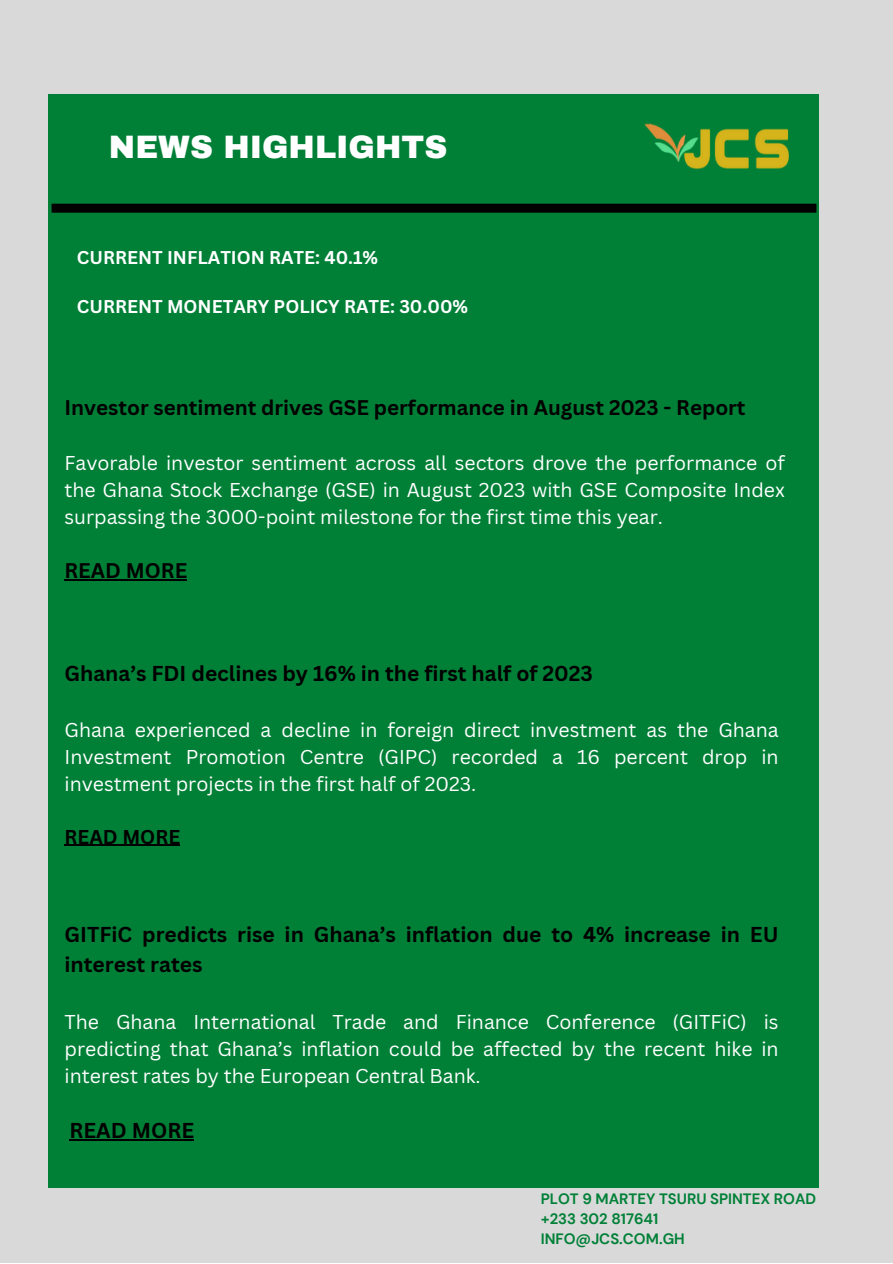
<style>
.page{position:relative;width:893px;height:1264px;background:#fff}
.page>*{position:absolute;margin:0;border:0;box-sizing:border-box;transform-origin:0 0}
.t1{font:900 31.65px "Archivo";color:#fff}
.t2{font:700 21px/29.2px "Canva Sans";color:#000}
.t3{font:700 20.55px "Canva Sans";color:#000}
.t4{font:19.5px/27px "Canva Sans";color:#fff;text-align:justify}
.t5{font:700 19.5px "Canva Sans";color:#000}
.t6{font:700 18px "Canva Sans";color:#fff}
.t7{font:700 15px "DM Sans";color:#008037}
</style>
<div class="page">
<div style="left:0;top:0;width:892px;height:1262px;background:#d9d9d9"></div>
<div style="left:49px;top:94px;width:770px;height:1093px;background:#008037"></div>
<div style="left:52px;top:204px;width:764px;height:9px;background:#000"></div>
<img style="left:644px;top:123px;width:145px;height:47px">
<hr style="left:64px;top:844px;width:116px;height:1px;background:#000">
<hr style="left:69px;top:1139px;width:125px;height:1px;background:#000">
<hr style="left:64px;top:579px;width:123px;height:1px;background:#000">
<p class="t1" style="left:109px;top:130px;width:340px">NEWS HIGHLIGHTS</p>
<p class="t6" style="left:77px;top:244px;width:303px">CURRENT INFLATION RATE: 40.1%</p>
<p class="t6" style="left:77px;top:294px;width:392px">CURRENT MONETARY POLICY RATE: 30.00%</p>
<p class="t3" style="left:64px;top:393px;width:682px">Investor sentiment drives GSE performance in August 2023 - Report</p>
<p class="t4" style="left:64px;top:449px;width:721px">Favorable investor sentiment across all sectors drove the performance of the Ghana Stock Exchange (GSE) in August 2023 with GSE Composite Index surpassing the 3000-point milestone for the first time this year.</p>
<p class="t3" style="left:64px;top:556px;width:124px">READ MORE</p>
<p class="t2" style="left:64px;top:657px;width:530px">Ghana’s FDI declines by 16% in the first half of 2023</p>
<p class="t4" style="left:64px;top:715px;width:715px">Ghana experienced a decline in foreign direct investment as the Ghana Investment Promotion Centre (GIPC) recorded a 16 percent drop in investment projects in the first half of 2023.</p>
<p class="t5" style="left:64px;top:822px;width:117px">READ MORE</p>
<p class="t2" style="left:64px;top:919px;width:715px">GITFiC predicts rise in Ghana’s inflation due to 4% increase in EU interest rates</p>
<p class="t4" style="left:64px;top:1007px;width:715px">The Ghana International Trade and Finance Conference (GITFiC) is predicting that Ghana’s inflation could be affected by the recent hike in interest rates by the European Central Bank.</p>
<p class="t2" style="left:69px;top:1115px;width:126px">READ MORE</p>
<p class="t7" style="left:540px;top:1188px;width:277px">PLOT 9 MARTEY TSURU SPINTEX ROAD</p>
<p class="t7" style="left:540px;top:1208px;width:119px">+233 302 817641</p>
<p class="t7" style="left:540px;top:1229px;width:145px">INFO@JCS.COM.GH</p>
</div>
